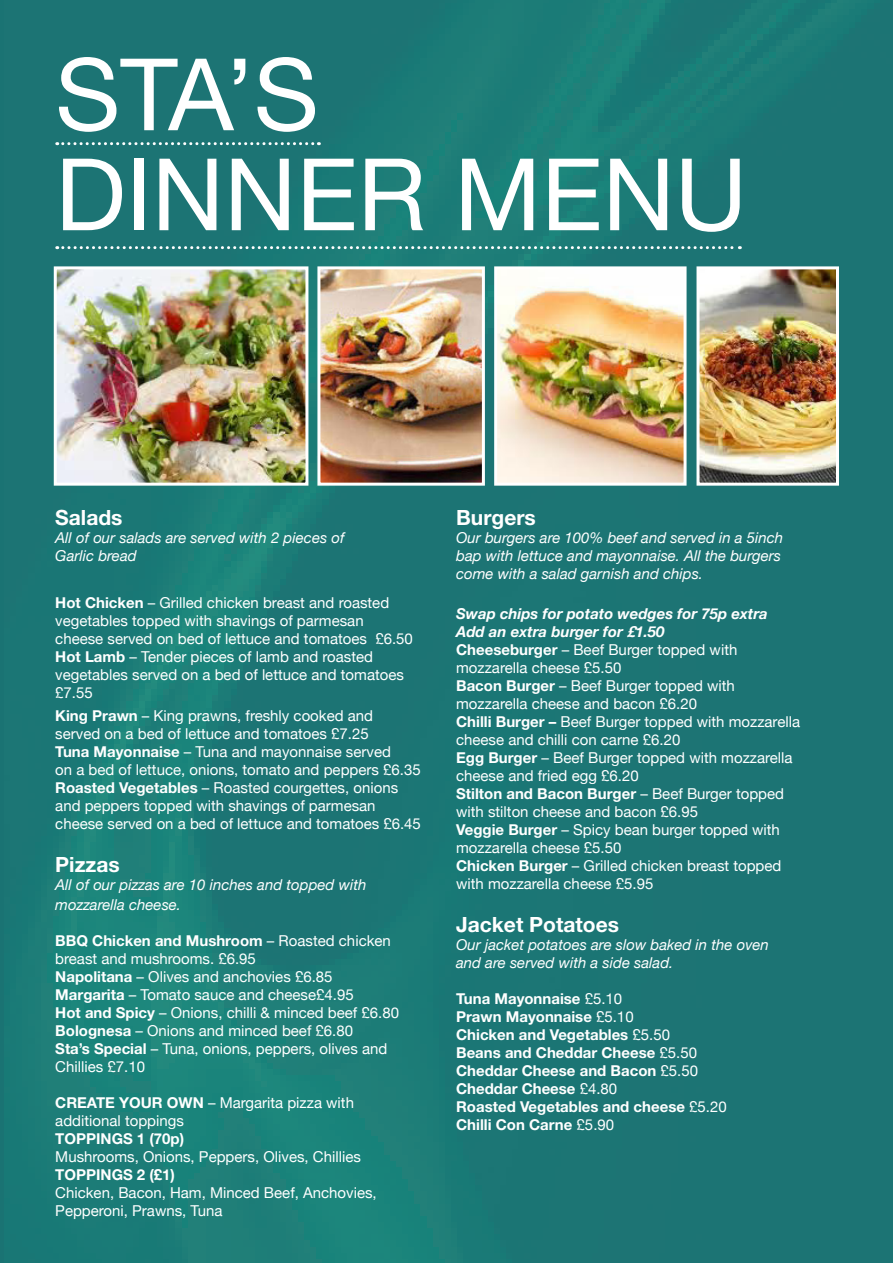
<style>
.page{position:relative;width:893px;height:1263px;background:#fff}
.page>*{position:absolute;margin:0;border:0;box-sizing:border-box;transform-origin:0 0}
.t1{font:100.2px "Helvetica Neue";color:#fff}
.t2{font:700 21px "Helvetica Neue";color:#fff}
.t3{font:15px/18px "Helvetica Neue";color:#fff}
.t4{font:italic 15px/18px "Helvetica Neue";color:#fff}
.t5{font:700 15px/18px "Helvetica Neue";color:#fff}
.s1{font-weight:700}
.s2{font-weight:700;font-style:italic}
.s3{font-weight:400}
</style>
<div class="page">
<img style="left:4px;top:0;width:889px;height:1263px">
<svg style="left:57px;top:142px;width:262px;height:3px"></svg>
<svg style="left:57px;top:246px;width:683px;height:3px"></svg>
<img style="left:700px;top:270px;width:135px;height:212px">
<div style="left:696px;top:266px;width:143px;height:220px;border:3px solid #fff"></div>
<img style="left:498px;top:270px;width:185px;height:212px">
<div style="left:494px;top:266px;width:193px;height:220px;border:3px solid #fff"></div>
<img style="left:321px;top:270px;width:160px;height:212px">
<div style="left:317px;top:266px;width:168px;height:220px;border:3px solid #fff"></div>
<img style="left:58px;top:270px;width:246px;height:212px">
<div style="left:54px;top:266px;width:254px;height:220px;border:3px solid #fff"></div>
<p class="t1" style="left:55px;top:9px;width:265px">STA’S</p>
<p class="t1" style="left:55px;top:109px;width:693px">DINNER MENU</p>
<p class="t2" style="left:55px;top:504px;width:69px">Salads</p>
<p class="t4" style="left:55px;top:528px;width:291px">All of our salads are served with 2 pieces of<br>Garlic bread</p>
<p class="t3" style="left:55px;top:593px;width:359px"><span class="s1">Hot Chicken</span> – Grilled chicken breast and roasted vegetables topped with shavings of parmesan cheese served on bed of lettuce and tomatoes £6.50<br><span class="s1">Hot Lamb</span> – Tender pieces of lamb and roasted vegetables served on a bed of lettuce and tomatoes £7.55</p>
<p class="t3" style="left:55px;top:705px;width:367px"><span class="s1">King Prawn</span> – King prawns, freshly cooked and served on a bed of lettuce and tomatoes £7.25<br><span class="s1">Tuna Mayonnaise</span> – Tuna and mayonnaise served<br>on a bed of lettuce, onions, tomato and peppers £6.35<br><span class="s1">Roasted Vegetables</span> – Roasted courgettes, onions and peppers topped with shavings of parmesan cheese served on a bed of lettuce and tomatoes £6.45</p>
<p class="t2" style="left:55px;top:851px;width:66px">Pizzas</p>
<p class="t4" style="left:55px;top:874px;width:313px;line-height:19.8px">All of our pizzas are 10 inches and topped with mozzarella cheese.</p>
<p class="t3" style="left:55px;top:930px;width:337px"><span class="s1">BBQ Chicken and Mushroom</span> – Roasted chicken breast and mushrooms. £6.95</p>
<p class="t3" style="left:55px;top:966px;width:345px"><span class="s1">Napolitana</span> – Olives and anchovies £6.85<br><span class="s1">Margarita</span> – Tomato sauce and cheese£4.95<br><span class="s1">Hot and Spicy</span> – Onions, chilli &amp; minced beef £6.80</p>
<p class="t3" style="left:55px;top:1020px;width:334px"><span class="s1">Bolognesa</span> – Onions and minced beef £6.80<br><span class="s1">Sta’s Special</span> – Tuna, onions, peppers, olives and<br>Chillies £7.10</p>
<p class="t3" style="left:55px;top:1092px;width:323px"><span class="s1">CREATE YOUR OWN</span> – Margarita pizza with additional toppings<br><span class="s1">TOPPINGS 1 (70p)<br></span>Mushrooms, Onions, Peppers, Olives, Chillies<br><span class="s1">TOPPINGS 2 (£1)<br></span>Chicken, Bacon, Ham, Minced Beef, Anchovies,<br>Pepperoni, Prawns, Tuna</p>
<p class="t2" style="left:456px;top:504px;width:81px">Burgers</p>
<p class="t4" style="left:456px;top:528px;width:329px">Our burgers are 100% beef and served in a 5inch bap with lettuce and mayonnaise. All the burgers come with a salad garnish and chips.</p>
<p class="t3" style="left:456px;top:604px;width:345px"><span class="s2">Swap chips for potato wedges for 75p extra Add an extra burger for £1.50<br></span><span class="s1">Cheeseburger</span> – Beef Burger topped with mozzarella cheese £5.50<br><span class="s1">Bacon Burger</span> – Beef Burger topped with mozzarella cheese and bacon £6.20<br><span class="s1">Chilli Burger –</span> Beef Burger topped with mozzarella cheese and chilli con carne £6.20<br><span class="s1">Egg Burger</span> – Beef Burger topped with mozzarella cheese and fried egg £6.20<br><span class="s1">Stilton and Bacon Burger</span> – Beef Burger topped with stilton cheese and bacon £6.95<br><span class="s1">Veggie Burger</span> – Spicy bean burger topped with mozzarella cheese £5.50<br><span class="s1">Chicken Burger</span> – Grilled chicken breast topped with mozzarella cheese £5.95</p>
<p class="t2" style="left:456px;top:912px;width:164px">Jacket Potatoes</p>
<p class="t4" style="left:456px;top:935px;width:314px">Our jacket potatoes are slow baked in the oven and are served with a side salad.</p>
<p class="t5" style="left:456px;top:990px;width:272px">Tuna Mayonnaise <span class="s3">£5.10<br></span>Prawn Mayonnaise <span class="s3">£5.10<br></span>Chicken and Vegetables <span class="s3">£5.50<br></span>Beans and Cheddar Cheese <span class="s3">£5.50<br></span>Cheddar Cheese and Bacon <span class="s3">£5.50<br></span>Cheddar Cheese <span class="s3">£4.80<br></span>Roasted Vegetables and cheese <span class="s3">£5.20<br></span>Chilli Con Carne <span class="s3">£5.90</span></p>
</div>
